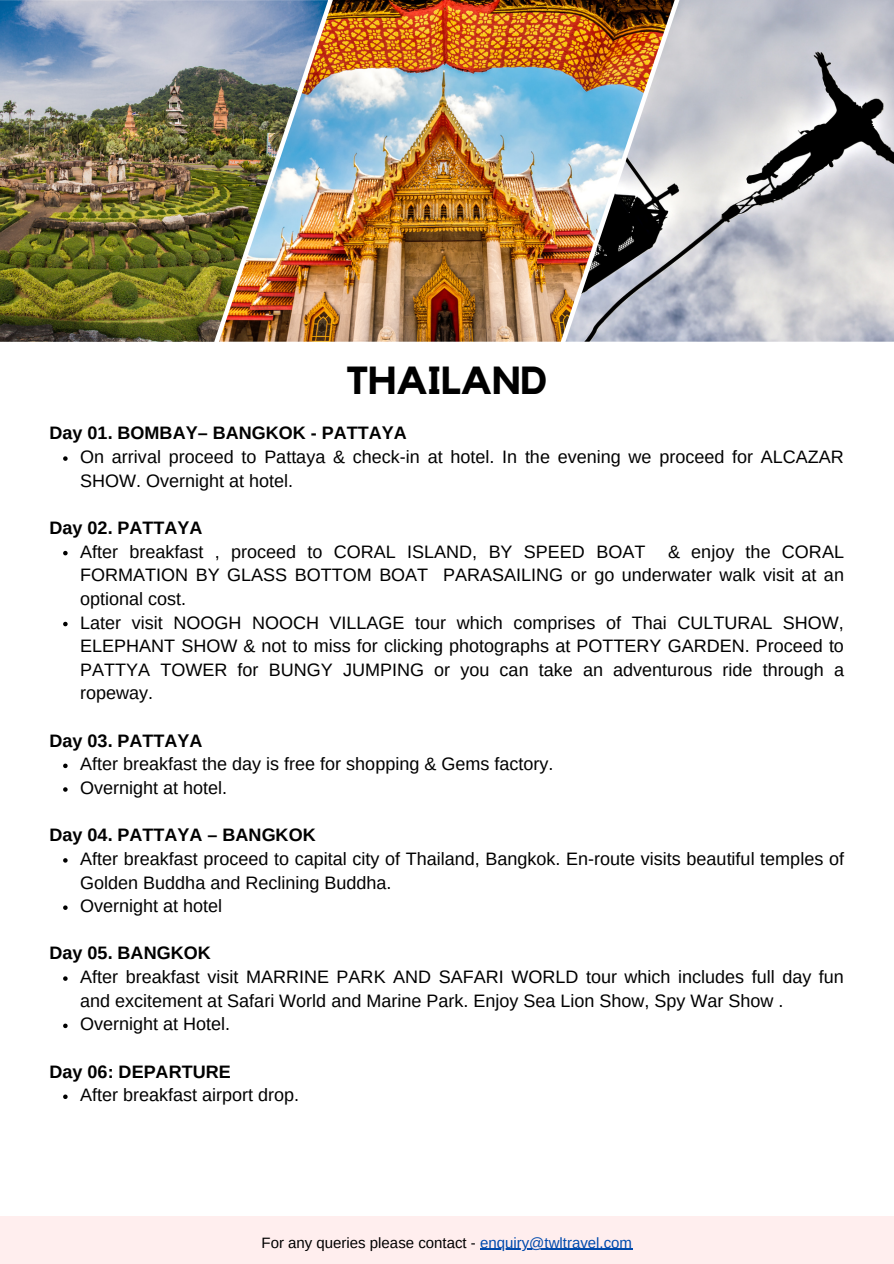
<style>
.page{position:relative;width:894px;height:1264px;background:#fff}
.page>*{position:absolute;margin:0;border:0;box-sizing:border-box;transform-origin:0 0}
.t1{font:700 39px "Kollektif";color:#000}
.t2{font:18px/23.7px "Arimo";color:#000}
.t3{font:700 18px "Arimo";color:#000}
.t4{font:15px "Arimo";color:#000}
.s1{color:#004aad}
</style>
<div class="page">
<img style="left:0;top:0;width:219px;height:342px">
<img style="left:219px;top:0;width:346px;height:342px">
<img style="left:565px;top:0;width:328px;height:342px">
<svg style="left:63px;top:456px;width:5px;height:5px"></svg>
<svg style="left:63px;top:551px;width:5px;height:4px"></svg>
<svg style="left:63px;top:621px;width:5px;height:5px"></svg>
<svg style="left:63px;top:763px;width:5px;height:5px"></svg>
<svg style="left:63px;top:787px;width:5px;height:4px"></svg>
<svg style="left:63px;top:858px;width:5px;height:4px"></svg>
<svg style="left:63px;top:905px;width:5px;height:4px"></svg>
<svg style="left:63px;top:976px;width:5px;height:4px"></svg>
<svg style="left:63px;top:1023px;width:5px;height:5px"></svg>
<svg style="left:63px;top:1094px;width:5px;height:4px"></svg>
<div style="left:0;top:1215px;width:893px;height:48px;background:#fee"></div>
<hr style="left:480px;top:1248px;width:87px;height:1px;background:#004aad">
<svg style="left:567px;top:1248px;width:20px;height:1px"></svg>
<hr style="left:587px;top:1248px;width:45px;height:1px;background:#004aad">
<h1 class="t1" style="left:346px;top:362px;width:202px">THAILAND</h1>
<h2 class="t3" style="left:50px;top:423px;width:358px">Day 01. BOMBAY– BANGKOK - PATTAYA</h2>
<p class="t2" style="left:80px;top:445px;width:765px">On arrival proceed to Pattaya &amp; check-in at hotel. In the evening we proceed for ALCAZAR<br>SHOW. Overnight at hotel.</p>
<h2 class="t3" style="left:50px;top:517px;width:154px">Day 02. PATTAYA</h2>
<p class="t2" style="left:80px;top:539px;width:566px">After breakfast , proceed to CORAL ISLAND, BY SPEED BOAT</p>
<p class="t2" style="left:80px;top:539px;width:765px;text-align:justify;text-indent:587px">&amp; enjoy the CORAL FORMATION BY GLASS BOTTOM BOAT PARASAILING or go underwater walk visit at an optional cost.</p>
<p class="t2" style="left:80px;top:610px;width:765px;text-align:justify">Later visit NOOGH NOOCH VILLAGE tour which comprises of Thai CULTURAL SHOW, ELEPHANT SHOW &amp; not to miss for clicking photographs at POTTERY GARDEN. Proceed to PATTYA TOWER for BUNGY JUMPING or you can take an adventurous ride through a ropeway.</p>
<h2 class="t3" style="left:50px;top:730px;width:154px">Day 03. PATTAYA</h2>
<p class="t2" style="left:80px;top:752px;width:474px">After breakfast the day is free for shopping &amp; Gems factory.</p>
<p class="t2" style="left:80px;top:776px;width:148px">Overnight at hotel.</p>
<h2 class="t3" style="left:50px;top:825px;width:267px">Day 04. PATTAYA – BANGKOK</h2>
<p class="t2" style="left:80px;top:846px;width:765px">After breakfast proceed to capital city of Thailand, Bangkok. En-route visits beautiful temples of<br>Golden Buddha and Reclining Buddha.</p>
<p class="t2" style="left:80px;top:894px;width:143px">Overnight at hotel</p>
<h2 class="t3" style="left:50px;top:943px;width:162px">Day 05. BANGKOK</h2>
<p class="t2" style="left:80px;top:965px;width:765px">After breakfast visit MARRINE PARK AND SAFARI WORLD tour which includes full day fun and excitement at Safari World and Marine Park. Enjoy Sea Lion Show, Spy War Show .</p>
<p class="t2" style="left:80px;top:1012px;width:151px">Overnight at Hotel.</p>
<h2 class="t3" style="left:50px;top:1061px;width:182px">Day 06: DEPARTURE</h2>
<p class="t2" style="left:80px;top:1083px;width:220px">After breakfast airport drop.</p>
<p class="t4" style="left:261px;top:1233px;width:372px">For any queries please contact - <span class="s1">enquiry@twltravel.com</span></p>
</div>
